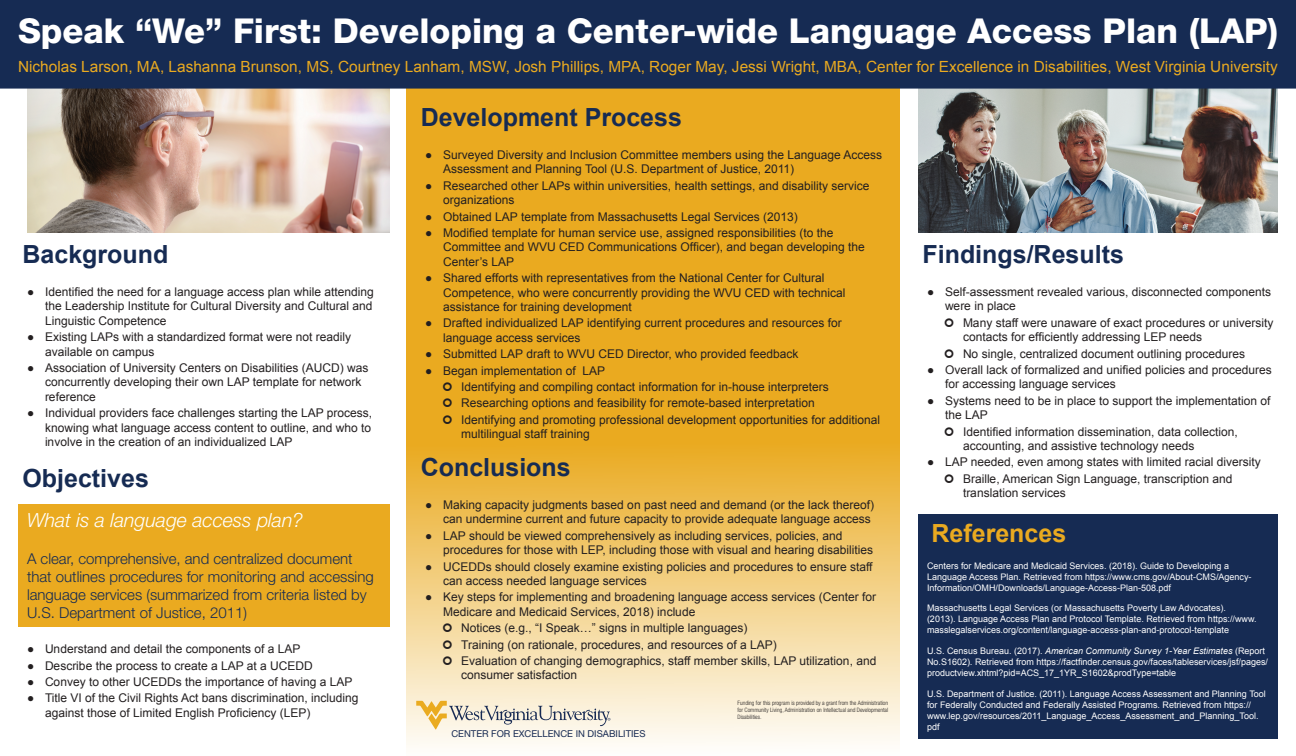
<style>
.page{position:relative;width:1296px;height:756px;background:#fff}
.page>*{position:absolute;margin:0;border:0;box-sizing:border-box;transform-origin:0 0}
.t1{font:800 34.35px "Helvetica Neue LT Std";color:#fff}
.t2{font:700 25px "Arial";color:#162b53}
.t3{font:700 25px "Arial";color:#eaaa20}
.t4{font:italic 300 19.5px "Helvetica Neue LT Std";color:#fff}
.t5{font:15.4px "Arial";color:#eaaa20}
.t6{font:300 15px/18px "Helvetica Neue LT Std";color:#162b53}
.t7{font:12px/14.4px "Arial";color:#231f20}
.t8{font:9.47px "Helvetica Neue LT Std";color:#172a53}
.t9{font:9px/10.8px "Arial";color:#fff}
.t10{font:300 condensed 6px/7.2px "Helvetica Neue LT Std";color:#231f20;text-align:justify}
.s1{font-family:"Courier New"}
.s2{font-style:italic}
</style>
<div class="page">
<img style="left:918px;top:88px;width:360px;height:144px">
<img style="left:27px;top:88px;width:362px;height:144px">
<svg style="left:406px;top:88px;width:494px;height:658px;background:#edbb4e"></svg>
<div style="left:0;top:0;width:1296px;height:88px;background:#162b53"></div>
<div style="left:918px;top:515px;width:360px;height:224px;background:#162b53"></div>
<div style="left:18px;top:504px;width:371px;height:123px;background:#eaaa20"></div>
<svg style="left:416px;top:701px;width:194px;height:29px;background:#e2d8c4"></svg>
<svg style="left:443px;top:382px;width:9px;height:9px"></svg>
<svg style="left:443px;top:399px;width:9px;height:8px"></svg>
<svg style="left:443px;top:415px;width:9px;height:9px"></svg>
<svg style="left:443px;top:623px;width:9px;height:9px"></svg>
<svg style="left:443px;top:640px;width:9px;height:9px"></svg>
<svg style="left:443px;top:656px;width:9px;height:9px"></svg>
<h1 class="t1" style="left:18px;top:10px;width:1262px">Speak “We” First: Developing a Center-wide Language Access Plan (LAP)</h1>
<p class="t5" style="left:18px;top:57px;width:1261px">Nicholas Larson, MA, Lashanna Brunson, MS, Courtney Lanham, MSW, Josh Phillips, MPA, Roger May, Jessi Wright, MBA, Center for Excellence in Disabilities, West Virginia University</p>
<h2 class="t2" style="left:22px;top:238px;width:147px">Background</h2>
<p class="t7" style="left:45px;top:285px;width:330px;text-align:justify;text-indent:-18px"><span class="s1">●</span> Identified the need for a language access plan while attending the Leadership Institute for Cultural Diversity and Cultural and Linguistic Competence</p>
<p class="t7" style="left:45px;top:330px;width:308px;text-indent:-18px"><span class="s1">●</span> Existing LAPs with a standardized format were not readily available on campus</p>
<p class="t7" style="left:45px;top:361px;width:325px;text-indent:-18px"><span class="s1">●</span> Association of University Centers on Disabilities (AUCD) was concurrently developing their own LAP template for network reference</p>
<p class="t7" style="left:45px;top:406px;width:329px;text-align:justify;text-indent:-18px"><span class="s1">●</span> Individual providers face challenges starting the LAP process, knowing what language access content to outline, and who to involve in the creation of an individualized LAP</p>
<h2 class="t2" style="left:22px;top:461px;width:128px">Objectives</h2>
<h3 class="t4" style="left:27px;top:509px;width:277px">What is a language access plan?</h3>
<p class="t6" style="left:27px;top:549px;width:348px">A clear, comprehensive, and centralized document that outlines procedures for monitoring and accessing language services (summarized from criteria listed by U.S. Department of Justice, 2011)</p>
<p class="t7" style="left:27px;top:642px;width:275px"><span class="s1">●</span> Understand and detail the components of a LAP</p>
<p class="t7" style="left:27px;top:658px;width:287px"><span class="s1">●</span> Describe the process to create a LAP at a UCEDD</p>
<p class="t7" style="left:27px;top:675px;width:327px"><span class="s1">●</span> Convey to other UCEDDs the importance of having a LAP</p>
<p class="t7" style="left:45px;top:691px;width:315px;text-indent:-18px"><span class="s1">●</span> Title VI of the Civil Rights Act bans discrimination, including against those of Limited English Proficiency (LEP)</p>
<h2 class="t2" style="left:421px;top:101px;width:263px">Development Process</h2>
<p class="t7" style="left:443px;top:148px;width:440px;text-indent:-18px"><span class="s1">●</span> Surveyed Diversity and Inclusion Committee members using the Language Access<br>Assessment and Planning Tool (U.S. Department of Justice, 2011)</p>
<p class="t7" style="left:443px;top:179px;width:428px;text-indent:-18px"><span class="s1">●</span> Researched other LAPs within universities, health settings, and disability service organizations</p>
<p class="t7" style="left:425px;top:209px;width:374px"><span class="s1">●</span> Obtained LAP template from Massachusetts Legal Services (2013)</p>
<p class="t7" style="left:443px;top:226px;width:423px;text-indent:-18px"><span class="s1">●</span> Modified template for human service use, assigned responsibilities (to the<br>Committee and WVU CED Communications Officer), and began developing the<br>Center’s LAP</p>
<p class="t7" style="left:443px;top:271px;width:404px;text-indent:-18px"><span class="s1">●</span> Shared efforts with representatives from the National Center for Cultural<br>Competence, who were concurrently providing the WVU CED with technical assistance for training development</p>
<p class="t7" style="left:443px;top:316px;width:400px;text-indent:-18px"><span class="s1">●</span> Drafted individualized LAP identifying current procedures and resources for language access services</p>
<p class="t7" style="left:425px;top:347px;width:375px"><span class="s1">●</span> Submitted LAP draft to WVU CED Director, who provided feedback</p>
<p class="t7" style="left:461px;top:362px;width:420px;line-height:16.4px;text-indent:-36px"><span class="s1">●</span> Began implementation of LAP<br>Identifying and compiling contact information for in-house interpreters Researching options and feasibility for remote-based interpretation<br>Identifying and promoting professional development opportunities for additional</p>
<p class="t7" style="left:461px;top:427px;width:130px">multilingual staff training</p>
<h2 class="t2" style="left:421px;top:451px;width:152px">Conclusions</h2>
<p class="t7" style="left:425px;top:498px;width:450px;text-align:right"><span class="s1">●</span> Making capacity judgments based on past need and demand (or the lack thereof) can undermine current and future capacity to provide adequate language access</p>
<p class="t7" style="left:443px;top:529px;width:431px;text-indent:-18px"><span class="s1">●</span> LAP should be viewed comprehensively as including services, policies, and procedures for those with LEP, including those with visual and hearing disabilities</p>
<p class="t7" style="left:443px;top:559px;width:431px;text-indent:-18px"><span class="s1">●</span> UCEDDs should closely examine existing policies and procedures to ensure staff can access needed language services</p>
<p class="t7" style="left:443px;top:590px;width:434px;text-indent:-18px"><span class="s1">●</span> Key steps for implementing and broadening language access services (Center for<br>Medicare and Medicaid Services, 2018) include</p>
<p class="t7" style="left:461px;top:620px;width:417px;line-height:16.4px">Notices (e.g., “I Speak…” signs in multiple languages)<br>Training (on rationale, procedures, and resources of a LAP)<br>Evaluation of changing demographics, staff member skills, LAP utilization, and</p>
<p class="t7" style="left:461px;top:668px;width:118px">consumer satisfaction</p>
<p class="t8" style="left:451px;top:728px;width:196px">CENTER FOR EXCELLENCE IN DISABILITIES</p>
<p class="t10" style="left:738px;top:699px;width:152px">Funding for this program is provided by a grant from the Administration for Community Living, Administration on Intellectual and Developmental Disabilities.</p>
<h2 class="t2" style="left:922px;top:238px;width:203px">Findings/Results</h2>
<p class="t7" style="left:945px;top:285px;width:328px;text-indent:-18px"><span class="s1">●</span> Self-assessment revealed various, disconnected components were in place</p>
<p class="t7" style="left:963px;top:316px;width:312px">Many staff were unaware of exact procedures or university contacts for efficiently addressing LEP needs</p>
<p class="t7" style="left:963px;top:346px;width:284px">No single, centralized document outlining procedures</p>
<p class="t7" style="left:945px;top:363px;width:328px;text-indent:-18px"><span class="s1">●</span> Overall lack of formalized and unified policies and procedures for accessing language services</p>
<p class="t7" style="left:945px;top:394px;width:327px;text-indent:-18px"><span class="s1">●</span> Systems need to be in place to support the implementation of the LAP</p>
<p class="t7" style="left:963px;top:424px;width:276px">Identified information dissemination, data collection, accounting, and assistive technology needs</p>
<p class="t7" style="left:963px;top:454px;width:299px;line-height:16.4px;text-indent:-36px"><span class="s1">●</span> LAP needed, even among states with limited racial diversity<br>Braille, American Sign Language, transcription and</p>
<p class="t7" style="left:963px;top:486px;width:104px">translation services</p>
<h2 class="t3" style="left:932px;top:517px;width:136px">References</h2>
<p class="t9" style="left:927px;top:561px;width:326px">Centers for Medicare and Medicaid Services. (2018). Guide to Developing a<br>Language Access Plan. Retrieved from https://www.cms.gov/About-CMS/Agency-<br>Information/OMH/Downloads/Language-Access-Plan-508.pdf</p>
<p class="t9" style="left:927px;top:603px;width:331px">Massachusetts Legal Services (or Massachusetts Poverty Law Advocates). (2013). Language Access Plan and Protocol Template. Retrieved from https://www. masslegalservices.org/content/language-access-plan-and-protocol-template</p>
<p class="t9" style="left:927px;top:646px;width:343px">U.S. Census Bureau. (2017). <span class="s2">American Community Survey 1-Year Estimates</span> (Report<br>No.S1602)<span class="s2">.</span> Retrieved from https://factfinder.census.gov/faces/tableservices/jsf/pages/ productview.xhtml?pid=ACS_17_1YR_S1602&amp;prodType=table</p>
<p class="t9" style="left:927px;top:689px;width:340px">U.S. Department of Justice. (2011). Language Access Assessment and Planning Tool for Federally Conducted and Federally Assisted Programs. Retrieved from https:// www.lep.gov/resources/2011_Language_Access_Assessment_and_Planning_Tool. pdf</p>
</div>
